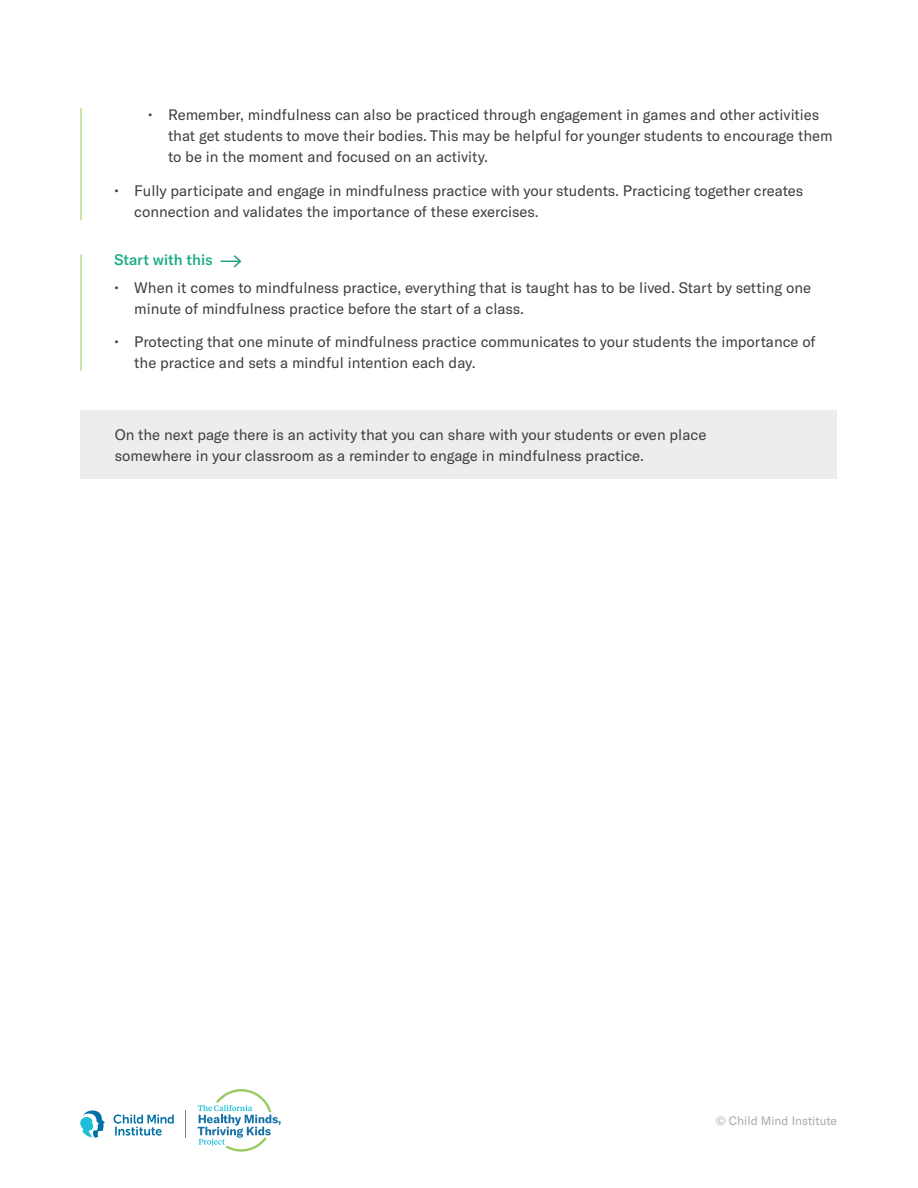
<style>
.page{position:relative;width:918px;height:1188px;background:#fff}
.page>*{position:absolute;margin:0;border:0;box-sizing:border-box;transform-origin:0 0}
.t1{font:15px/21px "GT America";color:#3e3e3f}
.t2{font:500 15px "GT America";color:#1daa8a}
.t3{font:12px "GT America";color:#a8a9ad}
</style>
<div class="page">
<svg style="left:198px;top:1089px;width:83px;height:63px"></svg>
<svg style="left:114px;top:1115px;width:60px;height:21px"></svg>
<svg style="left:80px;top:1110px;width:25px;height:28px"></svg>
<div style="left:81px;top:410px;width:756px;height:69px;background:#ededed"></div>
<svg style="left:221px;top:255px;width:21px;height:13px"></svg>
<hr style="left:81px;top:108px;width:1px;height:112px;background:#98cc5e">
<hr style="left:81px;top:254px;width:1px;height:117px;background:#98cc5e">
<p class="t1" style="left:168px;top:104px;width:666px;text-indent:-20px">• Remember, mindfulness can also be practiced through engagement in games and other activities that get students to move their bodies. This may be helpful for younger students to encourage them to be in the moment and focused on an activity.</p>
<p class="t1" style="left:134px;top:180px;width:670px;text-indent:-20px">• Fully participate and engage in mindfulness practice with your students. Practicing together creates connection and validates the importance of these exercises.</p>
<p class="t2" style="left:114px;top:251px;width:100px">Start with this</p>
<p class="t1" style="left:134px;top:277px;width:678px;text-indent:-20px">• When it comes to mindfulness practice, everything that is taught has to be lived. Start by setting one minute of mindfulness practice before the start of a class.</p>
<p class="t1" style="left:134px;top:331px;width:683px;text-indent:-20px">• Protecting that one minute of mindfulness practice communicates to your students the importance of the practice and sets a mindful intention each day.</p>
<p class="t1" style="left:115px;top:424px;width:593px">On the next page there is an activity that you can share with your students or even place somewhere in your classroom as a reminder to engage in mindfulness practice.</p>
<p class="t3" style="left:716px;top:1114px;width:123px">© Child Mind Institute</p>
</div>
